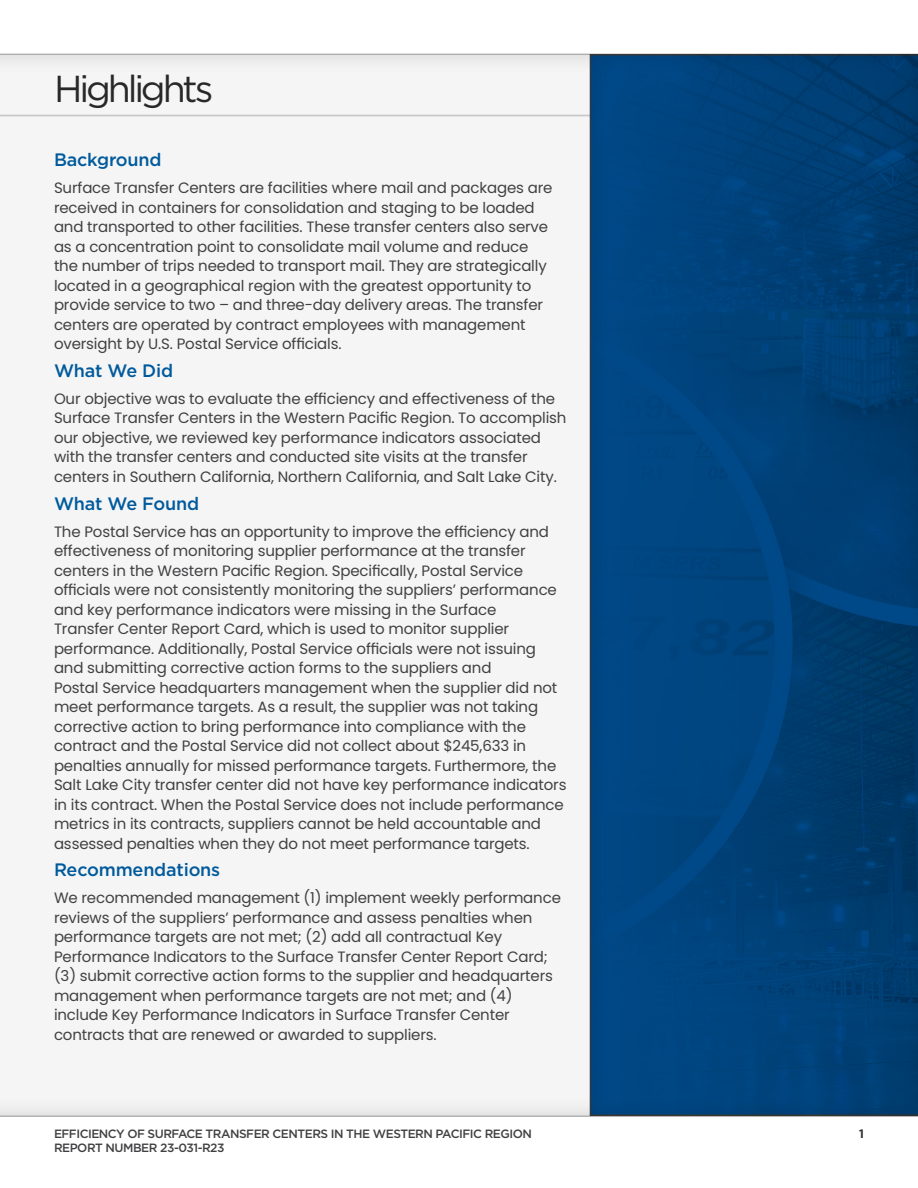
<style>
.page{position:relative;width:918px;height:1188px;background:#fff}
.page>*{position:absolute;margin:0;border:0;box-sizing:border-box;transform-origin:0 0}
.t1{font:37.5px "Gotham";letter-spacing:-.08em;color:#292829}
.t2{font:500 18px "Gotham";letter-spacing:-.01em;color:#005a9c}
.t3{font:15px/19.5px "Poppins";letter-spacing:-.01em;color:#414042}
.t4{font:500 12px "Gotham";letter-spacing:-.04em;color:#414042}
</style>
<div class="page">
<div style="left:0;top:0;width:918px;height:75px;background:#eee"></div>
<div style="left:0;top:0;width:918px;height:54px;background:#fff"></div>
<div style="left:0;top:1095px;width:918px;height:93px;background:#efefef"></div>
<div style="left:0;top:1116px;width:918px;height:72px;background:#fff"></div>
<div style="left:0;top:106px;width:918px;height:19px;background:#000;opacity:.2"></div>
<hr style="left:0;top:115px;width:915px;height:1px;background:#3e3e3e">
<hr style="left:0;top:116px;width:915px;height:1px;background:#3e3e3e">
<div style="left:576px;top:44px;width:342px;height:1074px;background:#000;opacity:.15"></div>
<img style="left:590px;top:54px;width:328px;height:1062px">
<h1 class="t1" style="left:54px;top:68px;width:161px">Highlights</h1>
<p class="t2" style="left:54px;top:150px;width:109px">Background</p>
<p class="t3" style="left:54px;top:178px;width:500px">Surface Transfer Centers are facilities where mail and packages are received in containers for consolidation and staging to be loaded and transported to other facilities. These transfer centers also serve as a concentration point to consolidate mail volume and reduce the number of trips needed to transport mail. They are strategically located in a geographical region with the greatest opportunity to provide service to two – and three-day delivery areas. The transfer centers are operated by contract employees with management oversight by U.S. Postal Service officials.</p>
<p class="t2" style="left:54px;top:360px;width:121px">What We Did</p>
<p class="t3" style="left:54px;top:389px;width:514px">Our objective was to evaluate the efficiency and effectiveness of the Surface Transfer Centers in the Western Pacific Region. To accomplish our objective, we reviewed key performance indicators associated with the transfer centers and conducted site visits at the transfer centers in Southern California, Northern California, and Salt Lake City.</p>
<p class="t2" style="left:54px;top:493px;width:147px">What We Found</p>
<p class="t3" style="left:54px;top:522px;width:514px">The Postal Service has an opportunity to improve the efficiency and effectiveness of monitoring supplier performance at the transfer centers in the Western Pacific Region. Specifically, Postal Service officials were not consistently monitoring the suppliers’ performance and key performance indicators were missing in the Surface<br>Transfer Center Report Card, which is used to monitor supplier performance. Additionally, Postal Service officials were not issuing and submitting corrective action forms to the suppliers and<br>Postal Service headquarters management when the supplier did not meet performance targets. As a result, the supplier was not taking corrective action to bring performance into compliance with the contract and the Postal Service did not collect about $245,633 in penalties annually for missed performance targets. Furthermore, the Salt Lake City transfer center did not have key performance indicators in its contract. When the Postal Service does not include performance metrics in its contracts, suppliers cannot be held accountable and assessed penalties when they do not meet performance targets.</p>
<p class="t2" style="left:54px;top:860px;width:168px">Recommendations</p>
<p class="t3" style="left:54px;top:888px;width:508px">We recommended management (1) implement weekly performance reviews of the suppliers’ performance and assess penalties when performance targets are not met; (2) add all contractual Key Performance Indicators to the Surface Transfer Center Report Card; (3) submit corrective action forms to the supplier and headquarters management when performance targets are not met; and (4) include Key Performance Indicators in Surface Transfer Center contracts that are renewed or awarded to suppliers.</p>
<p class="t4" style="left:54px;top:1127px;width:479px">EFFICIENCY OF SURFACE TRANSFER CENTERS IN THE WESTERN PACIFIC REGION</p>
<p class="t4" style="left:859px;top:1127px;width:6px">1</p>
<p class="t4" style="left:54px;top:1141px;width:172px">REPORT NUMBER 23-031-R23</p>
</div>
